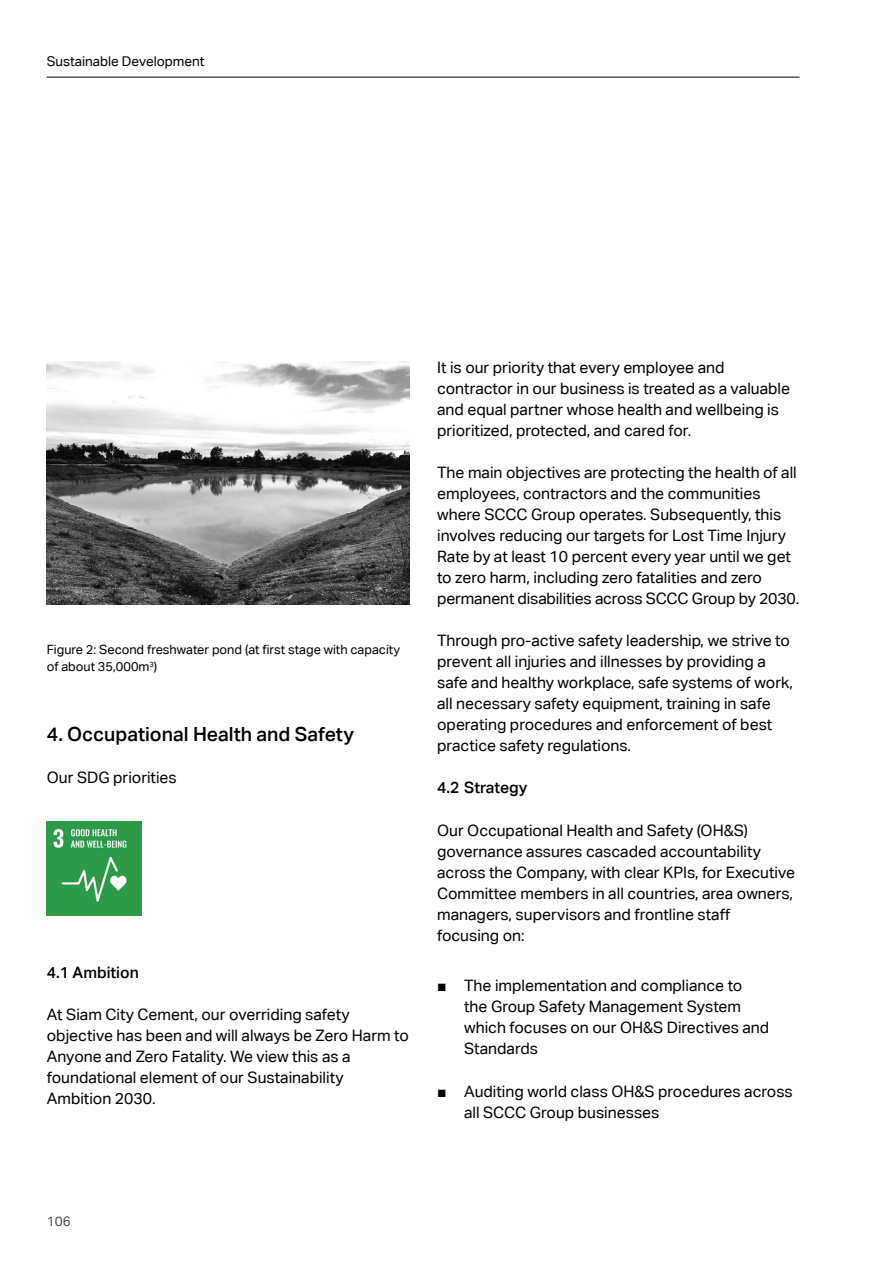
<style>
.page{position:relative;width:893px;height:1263px;background:#fff}
.page>*{position:absolute;margin:0;border:0;box-sizing:border-box;transform-origin:0 0}
.t1{font:500 19.5px "Aktiv Grotesk Corp";color:#000}
.t2{font:15.75px/21px "Aktiv Grotesk Corp";color:#000}
.t3{font:500 15.75px "Aktiv Grotesk Corp";color:#000}
.t4{font:13.5px "Aktiv Grotesk Corp";color:#000}
.t5{font:13.5px "Aktiv Grotesk Corp";color:#4d4d4f}
.t6{font:12.75px/16.5px "Aktiv Grotesk Corp";color:#000}
.s1{font-family:"Arial"}
</style>
<div class="page">
<hr style="left:47px;top:77px;width:752px;height:1px;background:#000">
<img style="left:47px;top:361px;width:362px;height:244px">
<img style="left:47px;top:821px;width:95px;height:95px">
<p class="t4" style="left:47px;top:53px;width:159px">Sustainable Development</p>
<p class="t6" style="left:47px;top:641px;width:355px">Figure 2: Second freshwater pond (at first stage with capacity of about 35,000m<sup>3</sup>)</p>
<p class="t1" style="left:47px;top:722px;width:309px">4. Occupational Health and Safety</p>
<p class="t2" style="left:47px;top:767px;width:132px">Our SDG priorities</p>
<p class="t3" style="left:47px;top:963px;width:94px">4.1 Ambition</p>
<p class="t2" style="left:47px;top:1004px;width:363px">At Siam City Cement, our overriding safety objective has been and will always be Zero Harm to Anyone and Zero Fatality. We view this as a foundational element of our Sustainability Ambition 2030.</p>
<p class="t2" style="left:437px;top:356px;width:354px">It is our priority that every employee and contractor in our business is treated as a valuable and equal partner whose health and wellbeing is prioritized, protected, and cared for.</p>
<p class="t2" style="left:437px;top:462px;width:364px">The main objectives are protecting the health of all employees, contractors and the communities where SCCC Group operates. Subsequently, this involves reducing our targets for Lost Time Injury Rate by at least 10 percent every year until we get to zero harm, including zero fatalities and zero permanent disabilities across SCCC Group by 2030.</p>
<p class="t2" style="left:437px;top:630px;width:357px">Through pro-active safety leadership, we strive to prevent all injuries and illnesses by providing a safe and healthy workplace, safe systems of work, all necessary safety equipment, training in safe operating procedures and enforcement of best practice safety regulations.</p>
<p class="t3" style="left:437px;top:778px;width:92px">4.2 Strategy</p>
<p class="t2" style="left:437px;top:819px;width:360px">Our Occupational Health and Safety (OH&amp;S) governance assures cascaded accountability across the Company, with clear KPIs, for Executive Committee members in all countries, area owners, managers, supervisors and frontline staff focusing on:</p>
<p class="t2" style="left:464px;top:975px;width:307px;text-indent:-27px"><span class="s1">■</span> The implementation and compliance to the Group Safety Management System which focuses on our OH&amp;S Directives and<br>Standards</p>
<p class="t2" style="left:464px;top:1080px;width:330px;text-indent:-27px"><span class="s1">■</span> Auditing world class OH&amp;S procedures across all SCCC Group businesses</p>
<p class="t5" style="left:47px;top:1213px;width:25px">106</p>
</div>
